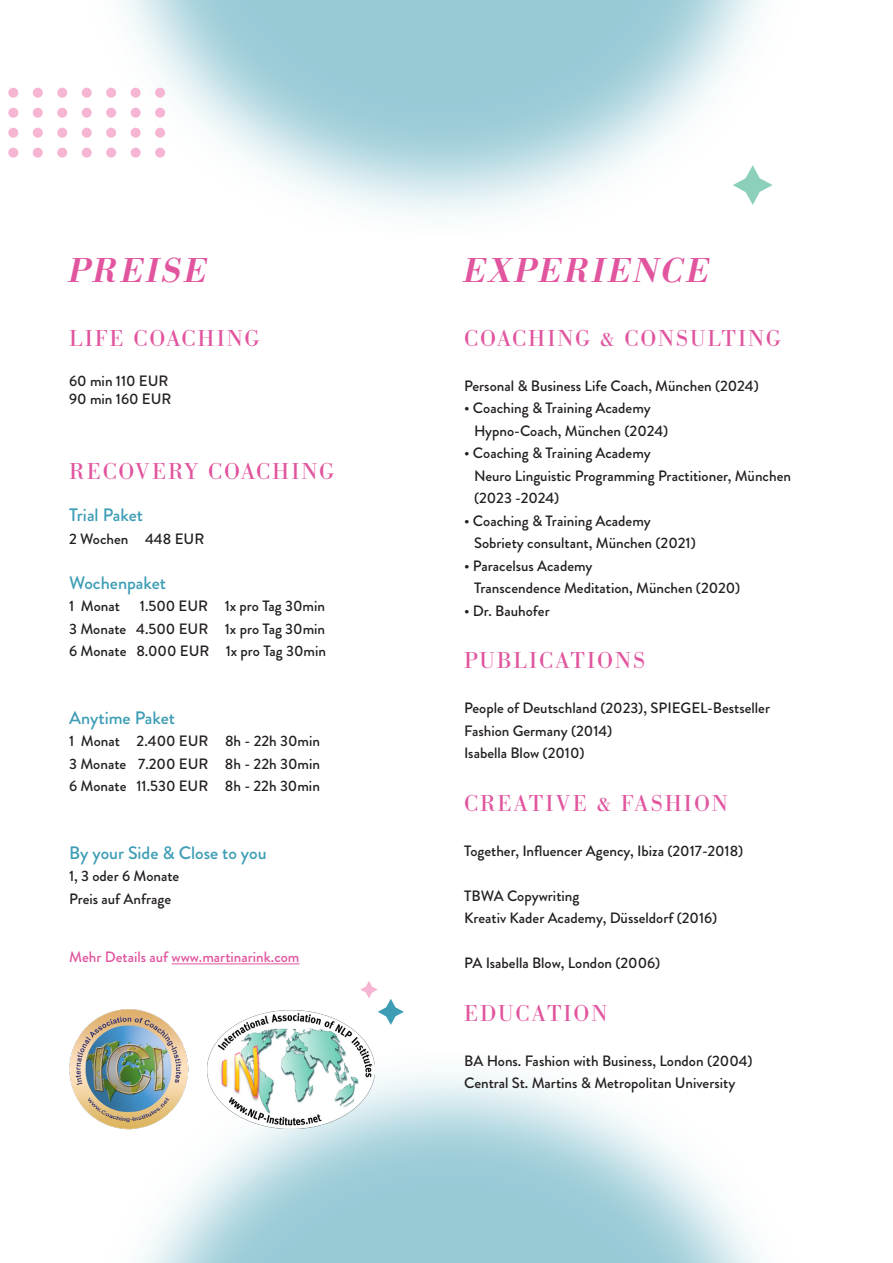
<style>
.page{position:relative;width:893px;height:1263px;background:#fff}
.page>*{position:absolute;margin:0;border:0;box-sizing:border-box;transform-origin:0 0}
.t1{font:italic 500 36px "Bodoni URW";letter-spacing:.08em;color:#e1559f}
.t2{font:24px "Bodoni URW";letter-spacing:.08em;color:#e1559f}
.t3{font:500 18px "Brandon Grotesque";color:#3d9db5}
.t4{font:500 15px/22.5px "Brandon Grotesque";color:#231f20}
.t5{font:500 15px "Brandon Grotesque";color:#e1559f}
</style>
<div class="page">
<hr style="left:172px;top:963px;width:128px;height:1px;background:#e1559f">
<div style="left:8px;top:88px;width:10px;height:10px;background:#f6b6d3;border-radius:50%"></div>
<div style="left:33px;top:88px;width:10px;height:10px;background:#f6b6d3;border-radius:50%"></div>
<div style="left:57px;top:88px;width:10px;height:10px;background:#f6b6d3;border-radius:50%"></div>
<div style="left:82px;top:88px;width:10px;height:10px;background:#f6b6d3;border-radius:50%"></div>
<div style="left:106px;top:88px;width:10px;height:10px;background:#f6b6d3;border-radius:50%"></div>
<div style="left:131px;top:88px;width:10px;height:10px;background:#f6b6d3;border-radius:50%"></div>
<div style="left:155px;top:88px;width:10px;height:10px;background:#f6b6d3;border-radius:50%"></div>
<div style="left:8px;top:108px;width:10px;height:10px;background:#f6b6d3;border-radius:50%"></div>
<div style="left:33px;top:108px;width:10px;height:10px;background:#f6b6d3;border-radius:50%"></div>
<div style="left:57px;top:108px;width:10px;height:10px;background:#f6b6d3;border-radius:50%"></div>
<div style="left:82px;top:108px;width:10px;height:10px;background:#f6b6d3;border-radius:50%"></div>
<div style="left:106px;top:108px;width:10px;height:10px;background:#f6b6d3;border-radius:50%"></div>
<div style="left:131px;top:108px;width:10px;height:10px;background:#f6b6d3;border-radius:50%"></div>
<div style="left:155px;top:108px;width:10px;height:10px;background:#f6b6d3;border-radius:50%"></div>
<div style="left:8px;top:128px;width:10px;height:10px;background:#f6b6d3;border-radius:50%"></div>
<div style="left:33px;top:128px;width:10px;height:10px;background:#f6b6d3;border-radius:50%"></div>
<div style="left:57px;top:128px;width:10px;height:10px;background:#f6b6d3;border-radius:50%"></div>
<div style="left:82px;top:128px;width:10px;height:10px;background:#f6b6d3;border-radius:50%"></div>
<div style="left:106px;top:128px;width:10px;height:10px;background:#f6b6d3;border-radius:50%"></div>
<div style="left:131px;top:128px;width:10px;height:10px;background:#f6b6d3;border-radius:50%"></div>
<div style="left:155px;top:128px;width:10px;height:10px;background:#f6b6d3;border-radius:50%"></div>
<div style="left:8px;top:148px;width:10px;height:10px;background:#f6b6d3;border-radius:50%"></div>
<div style="left:33px;top:148px;width:10px;height:10px;background:#f6b6d3;border-radius:50%"></div>
<div style="left:57px;top:148px;width:10px;height:10px;background:#f6b6d3;border-radius:50%"></div>
<div style="left:82px;top:148px;width:10px;height:10px;background:#f6b6d3;border-radius:50%"></div>
<div style="left:106px;top:148px;width:10px;height:10px;background:#f6b6d3;border-radius:50%"></div>
<div style="left:131px;top:148px;width:10px;height:10px;background:#f6b6d3;border-radius:50%"></div>
<div style="left:155px;top:148px;width:10px;height:10px;background:#f6b6d3;border-radius:50%"></div>
<svg style="left:360px;top:981px;width:44px;height:44px"></svg>
<svg style="left:733px;top:165px;width:40px;height:40px"></svg>
<img style="left:69px;top:1009px;width:120px;height:121px">
<img style="left:207px;top:1010px;width:167px;height:118px">
<h1 class="t1" style="left:69px;top:249px;width:140px">PREISE</h1>
<h1 class="t1" style="left:464px;top:249px;width:247px">EXPERIENCE</h1>
<h2 class="t2" style="left:69px;top:324px;width:192px">LIFE COACHING</h2>
<p class="t4" style="left:69px;top:372px;width:104px;line-height:18px">60 min 110 EUR<br>90 min 160 EUR</p>
<h2 class="t2" style="left:69px;top:457px;width:267px">RECOVERY COACHING</h2>
<p class="t3" style="left:69px;top:503px;width:75px">Trial Paket</p>
<p class="t4" style="left:69px;top:528px;width:137px">2 Wochen 448 EUR</p>
<p class="t3" style="left:69px;top:570px;width:99px">Wochenpaket</p>
<p class="t4" style="left:69px;top:595px;width:52px">1 Monat</p>
<p class="t4" style="left:69px;top:595px;width:258px;text-align:justify;text-indent:71px">1.500 EUR 1x pro Tag 30min 3 Monate 4.500 EUR 1x pro Tag 30min 6 Monate 8.000 EUR 1x pro Tag 30min</p>
<p class="t3" style="left:69px;top:705px;width:107px">Anytime Paket</p>
<p class="t4" style="left:69px;top:730px;width:252px;text-align:justify">1 Monat 2.400 EUR 8h - 22h 30min 3 Monate 7.200 EUR 8h - 22h 30min 6 Monate 11.530 EUR 8h - 22h 30min</p>
<p class="t3" style="left:69px;top:840px;width:199px">By your Side &amp; Close to you</p>
<p class="t4" style="left:69px;top:865px;width:112px">1, 3 oder 6 Monate<br>Preis auf Anfrage</p>
<p class="t5" style="left:69px;top:947px;width:232px">Mehr Details auf www.martinarink.com</p>
<h2 class="t2" style="left:464px;top:324px;width:319px">COACHING &amp; CONSULTING</h2>
<p class="t4" style="left:464px;top:375px;width:296px">Personal &amp; Business Life Coach, München (2024)</p>
<p class="t4" style="left:474px;top:397px;width:196px;text-indent:-10px">• Coaching &amp; Training Academy<br>Hypno-Coach, München (2024)</p>
<p class="t4" style="left:474px;top:442px;width:319px;text-indent:-10px">• Coaching &amp; Training Academy<br>Neuro Linguistic Programming Practitioner, München (2023 -2024)</p>
<p class="t4" style="left:474px;top:510px;width:223px;text-indent:-10px">• Coaching &amp; Training Academy<br>Sobriety consultant, München (2021)</p>
<p class="t4" style="left:474px;top:555px;width:268px;text-indent:-10px">• Paracelsus Academy<br>Transcendence Meditation, München (2020)</p>
<p class="t4" style="left:464px;top:600px;width:87px">• Dr. Bauhofer</p>
<h2 class="t2" style="left:464px;top:646px;width:182px">PUBLICATIONS</h2>
<p class="t4" style="left:464px;top:697px;width:307px">People of Deutschland (2023), SPIEGEL-Bestseller<br>Fashion Germany (2014)<br>Isabella Blow (2010)</p>
<h2 class="t2" style="left:464px;top:789px;width:265px">CREATIVE &amp; FASHION</h2>
<p class="t4" style="left:464px;top:840px;width:281px">Together, Influencer Agency, Ibiza (2017-2018)</p>
<p class="t4" style="left:464px;top:885px;width:255px">TBWA Copywriting<br>Kreativ Kader Academy, Düsseldorf (2016)</p>
<p class="t4" style="left:464px;top:952px;width:198px">PA Isabella Blow, London (2006)</p>
<h2 class="t2" style="left:464px;top:999px;width:145px">EDUCATION</h2>
<p class="t4" style="left:464px;top:1050px;width:290px">BA Hons. Fashion with Business, London (2004)<br>Central St. Martins &amp; Metropolitan University</p>
</div>
